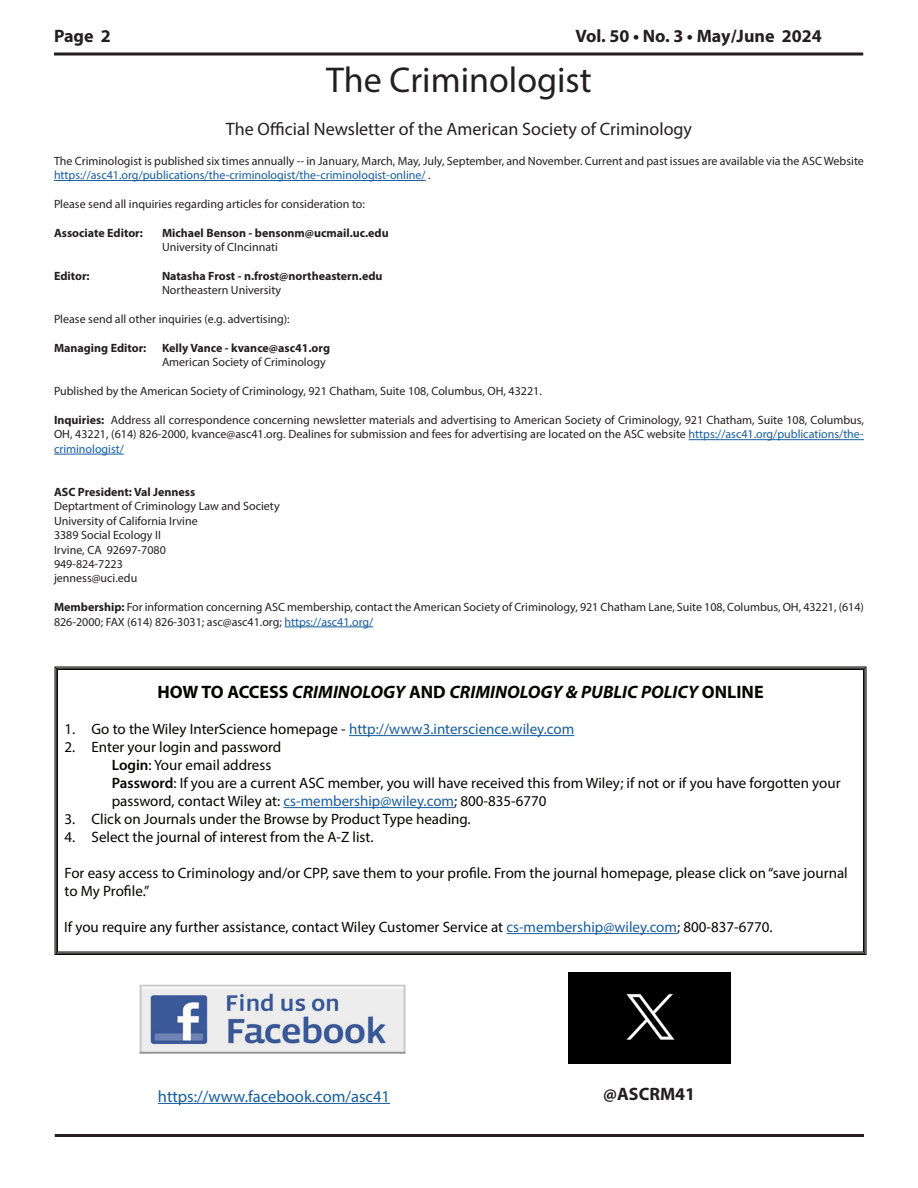
<style>
.page{position:relative;width:918px;height:1188px;background:#fff}
.page>*{position:absolute;margin:0;border:0;box-sizing:border-box;transform-origin:0 0}
.t1{font:36px "Myriad Pro";color:#231f20}
.t2{font:italic 700 18px "Myriad Pro";color:#040503}
.t3{font:18px "Myriad Pro";color:#231f20}
.t4{font:700 18px "Myriad Pro";color:#231f20}
.t5{font:16.5px "Myriad Pro";color:#175d9e}
.t6{font:15px/18px "Myriad Pro";color:#040503}
.t7{font:12px/14.4px "Myriad Pro";color:#231f20}
.t8{font:700 12px "Myriad Pro";color:#231f20}
.t9{font:12px "Myriad Pro";color:#175d9e}
.s1{color:#175d9e}
.s2{font-weight:700}
.s3{font-style:normal}
.s4{font-weight:600}
</style>
<div class="page">
<svg style="left:54px;top:52px;width:809px;height:4px"></svg>
<hr style="left:55px;top:1134px;width:809px;height:3px;background:#231f20">
<hr style="left:54px;top:180px;width:372px;height:1px;background:#175d9e">
<hr style="left:689px;top:439px;width:175px;height:1px;background:#175d9e">
<hr style="left:54px;top:454px;width:70px;height:1px;background:#175d9e">
<hr style="left:285px;top:627px;width:88px;height:1px;background:#175d9e">
<svg style="left:55px;top:666px;width:812px;height:289px"></svg>
<img style="left:139px;top:984px;width:267px;height:70px">
<hr style="left:158px;top:1103px;width:232px;height:1px;background:#175d9e">
<div style="left:568px;top:973px;width:162px;height:91px;background:#000"></div>
<h2 class="t4" style="left:54px;top:24px;width:58px">Page 2</h2>
<h2 class="t4" style="left:575px;top:24px;width:248px">Vol. 50 • No. 3 • May/June 2024</h2>
<p class="t1" style="left:326px;top:58px;width:267px">The Criminologist</p>
<p class="t3" style="left:226px;top:118px;width:468px">The Official Newsletter of the American Society of Criminology</p>
<p class="t7" style="left:54px;top:153px;width:811px">The Criminologist is published six times annually -- in January, March, May, July, September, and November. Current and past issues are available via the ASC Website <span class="s1">https://asc41.org/publications/the-criminologist/the-criminologist-online/</span> .</p>
<p class="t7" style="left:54px;top:197px;width:313px">Please send all inquiries regarding articles for consideration to:</p>
<p class="t8" style="left:54px;top:225px;width:90px">Associate Editor:</p>
<p class="t8" style="left:162px;top:225px;width:228px">Michael Benson - bensonm@ucmail.uc.edu</p>
<p class="t7" style="left:162px;top:240px;width:117px">University of CIncinnati</p>
<p class="t8" style="left:54px;top:268px;width:37px">Editor:</p>
<p class="t8" style="left:162px;top:268px;width:222px">Natasha Frost - n.frost@northeastern.edu</p>
<p class="t7" style="left:162px;top:283px;width:121px">Northeastern University</p>
<p class="t7" style="left:54px;top:312px;width:237px">Please send all other inquiries (e.g. advertising):</p>
<p class="t8" style="left:54px;top:340px;width:94px">Managing Editor:</p>
<p class="t7" style="left:162px;top:341px;width:170px"><span class="s2">Kelly Vance - kvance@asc41.org<br></span>American Society of Criminology</p>
<p class="t7" style="left:54px;top:384px;width:489px">Published by the American Society of Criminology, 921 Chatham, Suite 108, Columbus, OH, 43221.</p>
<p class="t7" style="left:54px;top:413px;width:812px"><span class="s2">Inquiries:</span> Address all correspondence concerning newsletter materials and advertising to American Society of Criminology, 921 Chatham, Suite 108, Columbus,<br>OH, 43221, (614) 826-2000, kvance@asc41.org. Dealines for submission and fees for advertising are located on the ASC website <span class="s1">https://asc41.org/publications/the-</span></p>
<p class="t9" style="left:54px;top:441px;width:71px">criminologist/</p>
<p class="t8" style="left:54px;top:484px;width:143px">ASC President: Val Jenness</p>
<p class="t7" style="left:54px;top:499px;width:227px">Deptartment of Criminology Law and Society</p>
<p class="t7" style="left:54px;top:513px;width:145px">University of California Irvine</p>
<p class="t7" style="left:54px;top:528px;width:108px">3389 Social Ecology II</p>
<p class="t7" style="left:54px;top:542px;width:113px">Irvine, CA 92697-7080</p>
<p class="t7" style="left:54px;top:557px;width:70px">949-824-7223</p>
<p class="t7" style="left:54px;top:571px;width:85px">jenness@uci.edu</p>
<p class="t7" style="left:54px;top:600px;width:811px"><span class="s2">Membership:</span> For information concerning ASC membership, contact the American Society of Criminology, 921 Chatham Lane, Suite 108, Columbus, OH, 43221, (614)<br>826-2000; FAX (614) 826-3031; asc@asc41.org; <span class="s1">https://asc41.org/</span></p>
<p class="t2" style="left:157px;top:680px;width:608px"><span class="s3">HOW TO ACCESS</span> CRIMINOLOGY <span class="s3">AND</span> CRIMINOLOGY &amp; PUBLIC POLICY <span class="s3">ONLINE</span></p>
<p class="t6" style="left:65px;top:720px;width:511px">1. Go to the Wiley InterScience homepage - <span class="s1">http://www3.interscience.wiley.com</span></p>
<p class="t6" style="left:112px;top:738px;width:730px;text-indent:-47px">2. Enter your login and password<br><span class="s4">Login</span>: Your email address<br><span class="s4">Password</span>: If you are a current ASC member, you will have received this from Wiley; if not or if you have forgotten your password, contact Wiley at: <span class="s1">cs-membership@wiley.com</span>; 800-835-6770</p>
<p class="t6" style="left:65px;top:810px;width:408px">3. Click on Journals under the Browse by Product Type heading.</p>
<p class="t6" style="left:65px;top:828px;width:311px">4. Select the journal of interest from the A-Z list.</p>
<p class="t6" style="left:65px;top:864px;width:785px">For easy access to Criminology and/or CPP, save them to your profile. From the journal homepage, please click on “save journal to My Profile.”</p>
<p class="t6" style="left:64px;top:918px;width:710px">If you require any further assistance, contact Wiley Customer Service at <span class="s1">cs-membership@wiley.com</span>; 800-837-6770.</p>
<p class="t5" style="left:158px;top:1086px;width:234px">https://www.facebook.com/asc41</p>
<p class="t4" style="left:603px;top:1082px;width:93px">@ASCRM41</p>
</div>
